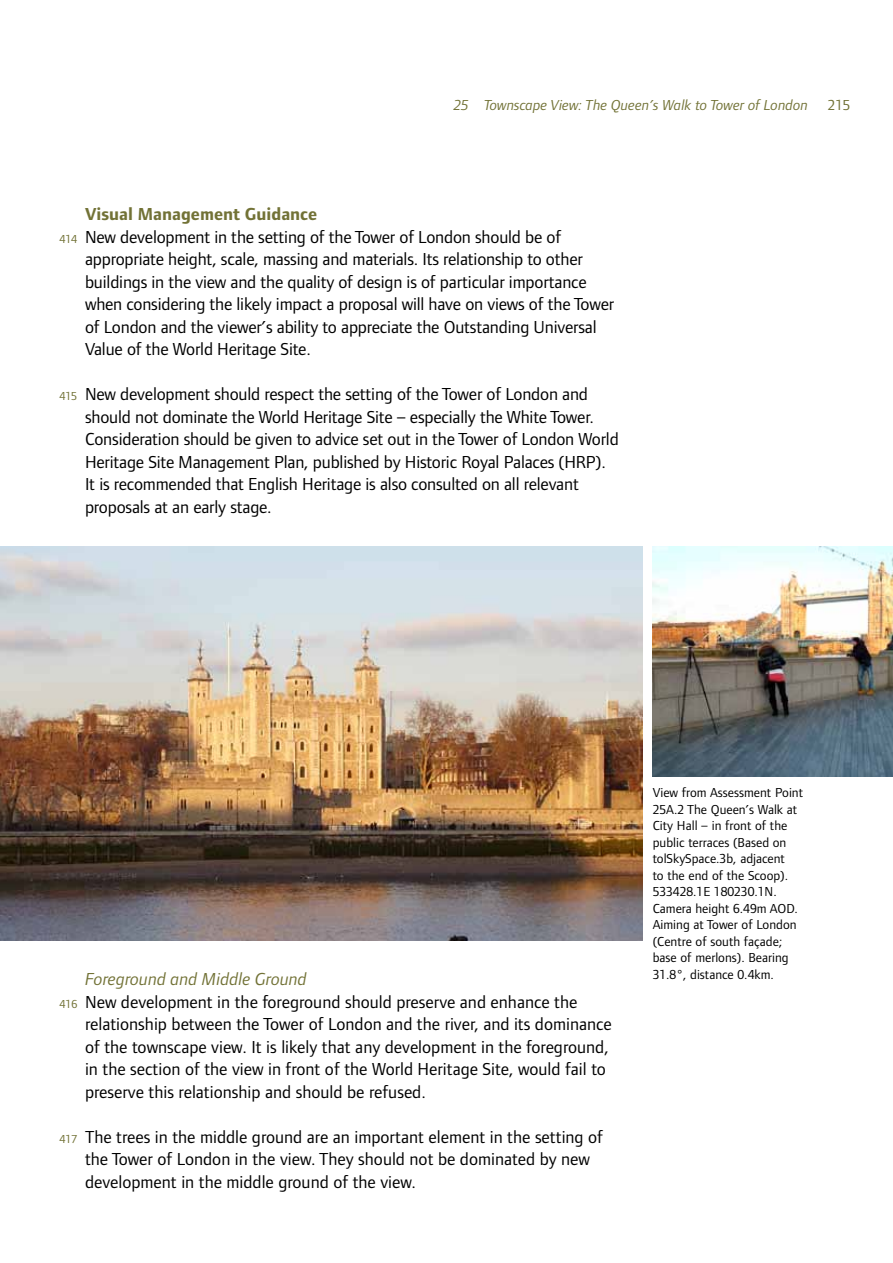
<style>
.page{position:relative;width:893px;height:1263px;background:#fff}
.page>*{position:absolute;margin:0;border:0;box-sizing:border-box;transform-origin:0 0}
.t1{font:18px/22.5px "Foundry Form Sans";letter-spacing:-.01em;color:#000}
.t2{font:italic 18px "Foundry Form Sans";color:#727236}
.t3{font:700 18px "Foundry Form Sans";color:#727236}
.t4{font:italic 15px "Foundry Form Sans";color:#727236}
.t5{font:15px "Foundry Form Sans";color:#727236}
.t6{font:13.5px/16.5px "Foundry Form Sans";color:#000}
.s1{font-size:12px;color:#727236}
</style>
<div class="page">
<img style="left:653px;top:546px;width:240px;height:230px">
<img style="left:0;top:546px;width:642px;height:395px">
<img style="left:0;top:661px;width:1px;height:417px">
<p class="t4" style="left:454px;top:97px;width:356px">25 Townscape View: The Queen’s Walk to Tower of London</p>
<p class="t5" style="left:828px;top:97px;width:24px">215</p>
<p class="t3" style="left:85px;top:204px;width:234px">Visual Management Guidance</p>
<p class="t1" style="left:60px;top:225px;width:503px"><span class="s1">414</span> New development in the setting of the Tower of London should be of</p>
<p class="t1" style="left:85px;top:248px;width:499px">appropriate height, scale, massing and materials. Its relationship to other</p>
<p class="t1" style="left:85px;top:270px;width:503px">buildings in the view and the quality of design is of particular importance</p>
<p class="t1" style="left:85px;top:293px;width:531px">when considering the likely impact a proposal will have on views of the Tower</p>
<p class="t1" style="left:85px;top:315px;width:513px">of London and the viewer’s ability to appreciate the Outstanding Universal</p>
<p class="t1" style="left:85px;top:338px;width:227px">Value of the World Heritage Site.</p>
<p class="t1" style="left:85px;top:383px;width:535px;text-indent:-26px"><span class="s1">415</span> New development should respect the setting of the Tower of London and should not dominate the World Heritage Site – especially the White Tower.<br>Consideration should be given to advice set out in the Tower of London World Heritage Site Management Plan, published by Historic Royal Palaces (HRP).<br>It is recommended that English Heritage is also consulted on all relevant proposals at an early stage.</p>
<p class="t2" style="left:85px;top:969px;width:223px">Foreground and Middle Ground</p>
<p class="t1" style="left:60px;top:990px;width:519px"><span class="s1">416</span> New development in the foreground should preserve and enhance the</p>
<p class="t1" style="left:85px;top:1013px;width:528px">relationship between the Tower of London and the river, and its dominance</p>
<p class="t1" style="left:85px;top:1035px;width:525px">of the townscape view. It is likely that any development in the foreground,</p>
<p class="t1" style="left:85px;top:1058px;width:522px">in the section of the view in front of the World Heritage Site, would fail to</p>
<p class="t1" style="left:85px;top:1080px;width:342px">preserve this relationship and should be refused.</p>
<p class="t1" style="left:85px;top:1125px;width:519px;text-indent:-26px"><span class="s1">417</span> The trees in the middle ground are an important element in the setting of the Tower of London in the view. They should not be dominated by new development in the middle ground of the view.</p>
<p class="t6" style="left:653px;top:784px;width:152px">View from Assessment Point<br>25A.2 The Queen’s Walk at<br>City Hall – in front of the public terraces (Based on tolSkySpace.3b, adjacent<br>to the end of the Scoop).<br>533428.1E 180230.1N.<br>Camera height 6.49m AOD.<br>Aiming at Tower of London (Centre of south façade; base of merlons). Bearing<br>31.8°, distance 0.4km.</p>
</div>
